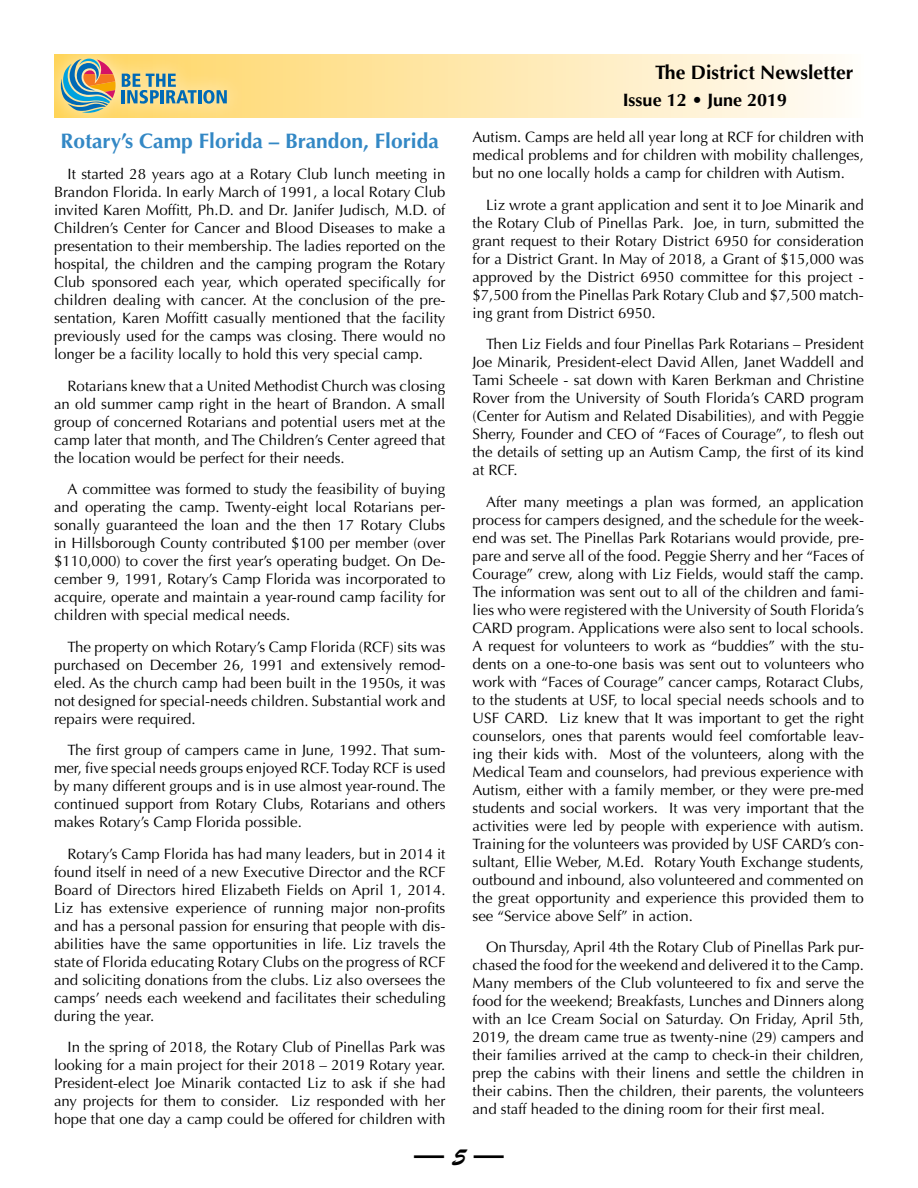
<style>
.page{position:relative;width:918px;height:1188px;background:#fff}
.page>*{position:absolute;margin:0;border:0;box-sizing:border-box;transform-origin:0 0}
.t1{font:30px "Brush Script Std";color:#000}
.t2{font:700 21px "Optima";color:#3388c5}
.t3{font:700 19.5px "Optima";color:#000}
.t4{font:700 18px "Optima";color:#000}
.t5{font:15px/18px "Optima";color:#000;text-align:justify}
.s1{font-size:24px}
</style>
<div class="page">
<svg style="left:245px;top:54px;width:591px;height:64px;background:#ffebb9"></svg>
<div style="left:43px;top:41px;width:202px;height:90px;background:#fff;opacity:.75"></div>
<svg style="left:61px;top:59px;width:166px;height:54px;background:#bcbb8d"></svg>
<h2 class="t2" style="left:61px;top:128px;width:380px">Rotary’s Camp Florida – Brandon, Florida</h2>
<p class="t5" style="left:54px;top:165px;width:393px;text-indent:14px">It started 28 years ago at a Rotary Club lunch meeting in Brandon Florida. In early March of 1991, a local Rotary Club invited Karen Moffitt, Ph.D. and Dr. Janifer Judisch, M.D. of Children’s Center for Cancer and Blood Diseases to make a presentation to their membership. The ladies reported on the hospital, the children and the camping program the Rotary Club sponsored each year, which operated specifically for children dealing with cancer. At the conclusion of the pre&shy;sentation, Karen Moffitt casually mentioned that the facility previously used for the camps was closing. There would no longer be a facility locally to hold this very special camp.</p>
<p class="t5" style="left:54px;top:377px;width:393px;text-indent:14px">Rotarians knew that a United Methodist Church was closing an old summer camp right in the heart of Brandon. A small group of concerned Rotarians and potential users met at the camp later that month, and The Children’s Center agreed that the location would be perfect for their needs.</p>
<p class="t5" style="left:54px;top:480px;width:393px;text-indent:14px">A committee was formed to study the feasibility of buying and operating the camp. Twenty-eight local Rotarians per&shy;sonally guaranteed the loan and the then 17 Rotary Clubs in Hillsborough County contributed $100 per member (over $110,000) to cover the first year’s operating budget. On De&shy;cember 9, 1991, Rotary’s Camp Florida was incorporated to acquire, operate and maintain a year-round camp facility for children with special medical needs.</p>
<p class="t5" style="left:54px;top:638px;width:393px;text-indent:14px">The property on which Rotary’s Camp Florida (RCF) sits was purchased on December 26, 1991 and extensively remod&shy;eled. As the church camp had been built in the 1950s, it was not designed for special-needs children. Substantial work and repairs were required.</p>
<p class="t5" style="left:54px;top:741px;width:393px;text-indent:14px">The first group of campers came in June, 1992. That sum&shy;mer, five special needs groups enjoyed RCF. Today RCF is used by many different groups and is in use almost year-round. The continued support from Rotary Clubs, Rotarians and others makes Rotary’s Camp Florida possible.</p>
<p class="t5" style="left:54px;top:845px;width:393px;text-indent:14px">Rotary’s Camp Florida has had many leaders, but in 2014 it found itself in need of a new Executive Director and the RCF Board of Directors hired Elizabeth Fields on April 1, 2014.<br>Liz has extensive experience of running major non-profits and has a personal passion for ensuring that people with dis&shy;abilities have the same opportunities in life. Liz travels the state of Florida educating Rotary Clubs on the progress of RCF and soliciting donations from the clubs. Liz also oversees the camps’ needs each weekend and facilitates their scheduling during the year.</p>
<p class="t5" style="left:54px;top:1038px;width:393px;text-indent:14px">In the spring of 2018, the Rotary Club of Pinellas Park was looking for a main project for their 2018 – 2019 Rotary year.<br>President-elect Joe Minarik contacted Liz to ask if she had any projects for them to consider. Liz responded with her hope that one day a camp could be offered for children with</p>
<h3 class="t3" style="left:655px;top:61px;width:200px">The District Newsletter</h3>
<p class="t4" style="left:623px;top:89px;width:166px">Issue 12 • June 2019</p>
<p class="t5" style="left:472px;top:128px;width:393px">Autism. Camps are held all year long at RCF for children with medical problems and for children with mobility challenges, but no one locally holds a camp for children with Autism.</p>
<p class="t5" style="left:472px;top:196px;width:393px;text-indent:14px">Liz wrote a grant application and sent it to Joe Minarik and the Rotary Club of Pinellas Park. Joe, in turn, submitted the grant request to their Rotary District 6950 for consideration for a District Grant. In May of 2018, a Grant of $15,000 was approved by the District 6950 committee for this project - $7,500 from the Pinellas Park Rotary Club and $7,500 match&shy;ing grant from District 6950.</p>
<p class="t5" style="left:472px;top:335px;width:393px;text-indent:14px">Then Liz Fields and four Pinellas Park Rotarians – President Joe Minarik, President-elect David Allen, Janet Waddell and Tami Scheele - sat down with Karen Berkman and Christine Rover from the University of South Florida’s CARD program (Center for Autism and Related Disabilities), and with Peggie Sherry, Founder and CEO of “Faces of Courage”, to flesh out the details of setting up an Autism Camp, the first of its kind at RCF.</p>
<p class="t5" style="left:472px;top:493px;width:393px;text-indent:14px">After many meetings a plan was formed, an application process for campers designed, and the schedule for the week&shy;end was set. The Pinellas Park Rotarians would provide, pre&shy;pare and serve all of the food. Peggie Sherry and her “Faces of Courage” crew, along with Liz Fields, would staff the camp.<br>The information was sent out to all of the children and fami&shy;lies who were registered with the University of South Florida’s CARD program. Applications were also sent to local schools.<br>A request for volunteers to work as “buddies” with the stu&shy;dents on a one-to-one basis was sent out to volunteers who work with “Faces of Courage” cancer camps, Rotaract Clubs, to the students at USF, to local special needs schools and to USF CARD. Liz knew that It was important to get the right counselors, ones that parents would feel comfortable leav&shy;ing their kids with. Most of the volunteers, along with the Medical Team and counselors, had previous experience with Autism, either with a family member, or they were pre-med students and social workers. It was very important that the activities were led by people with experience with autism.<br>Training for the volunteers was provided by USF CARD’s con&shy;sultant, Ellie Weber, M.Ed. Rotary Youth Exchange students, outbound and inbound, also volunteered and commented on the great opportunity and experience this provided them to see “Service above Self” in action.</p>
<p class="t5" style="left:472px;top:938px;width:393px;text-indent:14px">On Thursday, April 4th the Rotary Club of Pinellas Park pur&shy;chased the food for the weekend and delivered it to the Camp.<br>Many members of the Club volunteered to fix and serve the food for the weekend; Breakfasts, Lunches and Dinners along with an Ice Cream Social on Saturday. On Friday, April 5th, 2019, the dream came true as twenty-nine (29) campers and their families arrived at the camp to check-in their children, prep the cabins with their linens and settle the children in their cabins. Then the children, their parents, the volunteers and staff headed to the dining room for their first meal.</p>
<h1 class="t1" style="left:414px;top:1139px;width:91px">— <span class="s1">5</span> —</h1>
</div>
